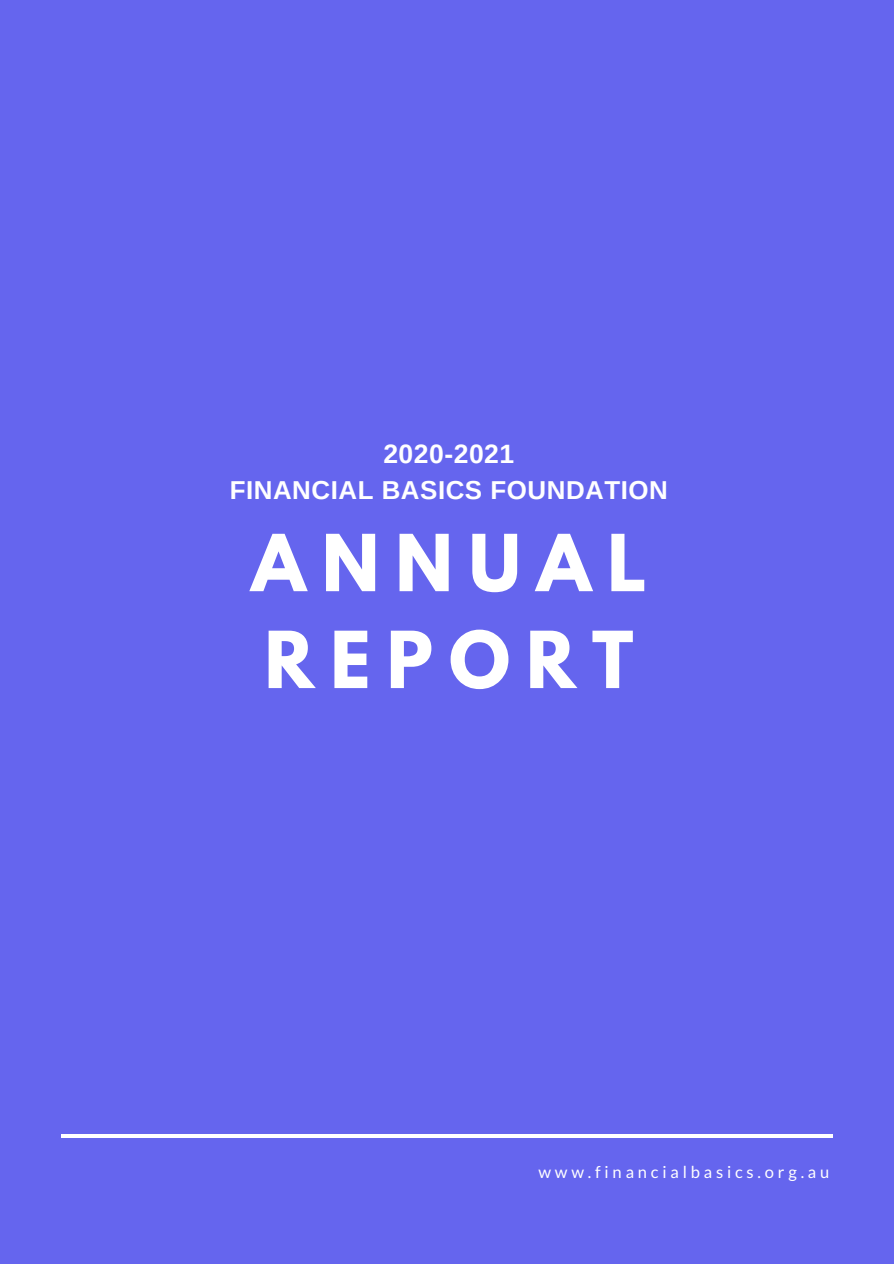
<style>
.page{position:relative;width:894px;height:1264px;background:#fff}
.page>*{position:absolute;margin:0;border:0;box-sizing:border-box;transform-origin:0 0}
.t1{font:700 69.6px/96.9px "League Spartan";letter-spacing:.23em;color:#fff}
.t2{font:700 26.55px "Arimo";letter-spacing:.02em;color:#fff}
.t3{font:700 25.95px "Arimo";letter-spacing:.02em;color:#fff}
.t4{font:16.5px "Lato";letter-spacing:.23em;color:#fff}
</style>
<div class="page">
<div style="left:0;top:0;width:893px;height:1263px;background:#6565ee"></div>
<hr style="left:61px;top:1134px;width:771px;height:3px;background:#fff">
<h2 class="t2" style="left:383px;top:439px;width:132px">2020-2021</h2>
<h3 class="t3" style="left:230px;top:476px;width:439px">FINANCIAL BASICS FOUNDATION</h3>
<h1 class="t1" style="left:251px;top:523px;width:396px">ANNUAL<br>REPORT</h1>
<p class="t4" style="left:538px;top:1161px;width:292px">www.financialbasics.org.au</p>
</div>
